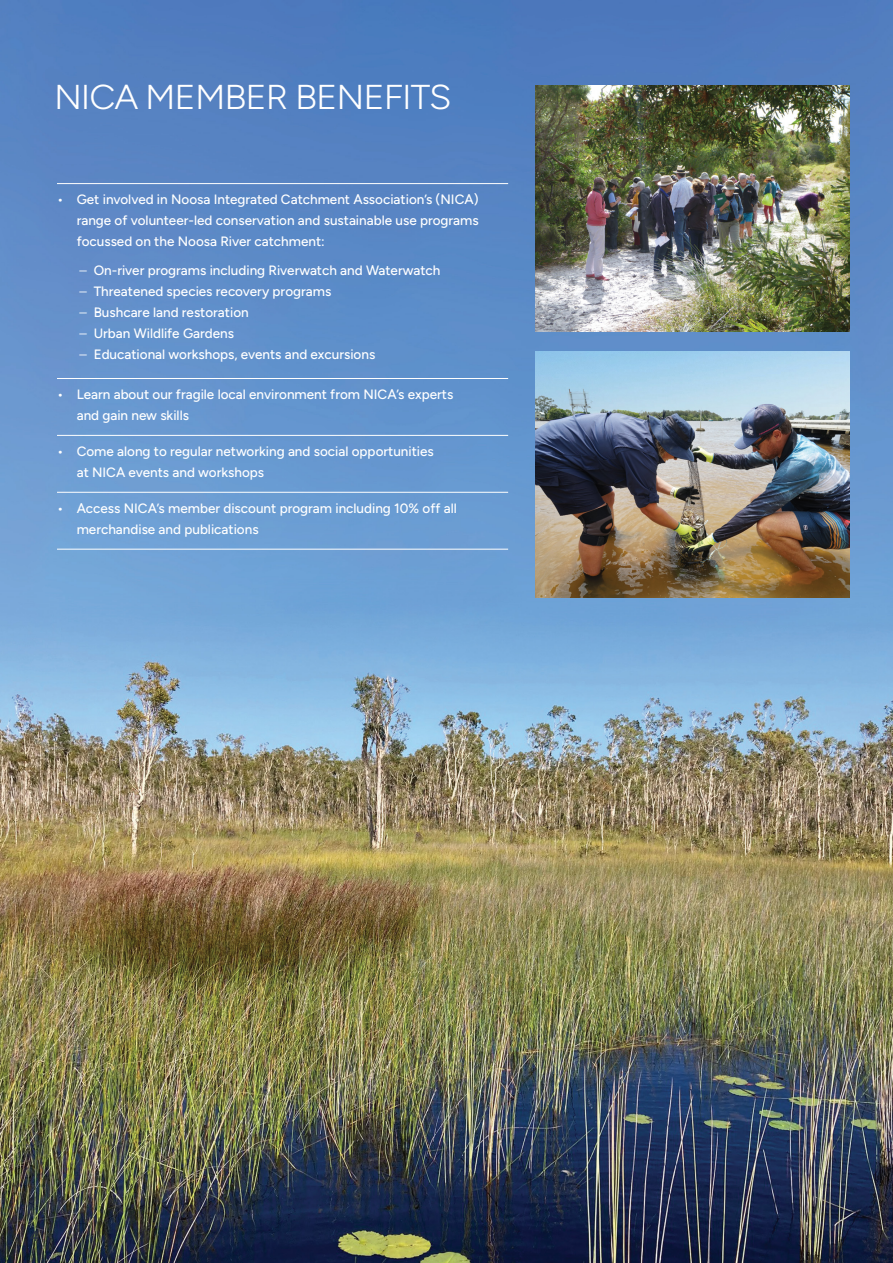
<style>
.page{position:relative;width:893px;height:1263px;background:#fff}
.page>*{position:absolute;margin:0;border:0;box-sizing:border-box;transform-origin:0 0}
.t1{font:300 34.5px "Figtree";letter-spacing:-.03em;color:#fff;scale:1.05 1}
.t2{font:500 14.25px "Figtree";color:#293241}
.t3{font:500 13.5px/21px "Figtree";color:#fff}
.s1{font-weight:300}
</style>
<div class="page">
<img style="left:0;top:0;width:893px;height:1263px">
<hr style="left:57px;top:183px;width:451px;height:1px;background:#fff">
<hr style="left:57px;top:378px;width:451px;height:1px;background:#fff">
<hr style="left:57px;top:435px;width:451px;height:1px;background:#fff">
<hr style="left:57px;top:492px;width:451px;height:1px;background:#fff">
<hr style="left:57px;top:549px;width:451px;height:1px;background:#fff">
<img style="left:536px;top:351px;width:313px;height:247px">
<img style="left:536px;top:85px;width:313px;height:246px">
<h1 class="t1" style="left:54px;top:78px;width:380px">NICA MEMBER BENEFITS</h1>
<p class="t3" style="left:77px;top:189px;width:404px;text-align:justify;text-indent:-20px">• Get involved in Noosa Integrated Catchment Association’s (NICA) range of volunteer-led conservation and sustainable use programs focussed on the Noosa River catchment:</p>
<p class="t3" style="left:80px;top:259px;width:362px"><span class="s1">–</span> On-river programs including Riverwatch and Waterwatch</p>
<p class="t3" style="left:80px;top:280px;width:253px"><span class="s1">–</span> Threatened species recovery programs</p>
<p class="t3" style="left:80px;top:301px;width:171px"><span class="s1">–</span> Bushcare land restoration</p>
<p class="t3" style="left:80px;top:322px;width:156px"><span class="s1">–</span> Urban Wildlife Gardens</p>
<p class="t3" style="left:80px;top:343px;width:297px"><span class="s1">–</span> Educational workshops, events and excursions</p>
<p class="t3" style="left:77px;top:384px;width:378px;text-indent:-20px">• Learn about our fragile local environment from NICA’s experts and gain new skills</p>
<p class="t3" style="left:77px;top:441px;width:359px;text-indent:-20px">• Come along to regular networking and social opportunities at NICA events and workshops</p>
<p class="t3" style="left:77px;top:498px;width:382px;text-indent:-20px">• Access NICA’s member discount program including 10% off all merchandise and publications</p>
<p class="t2" style="left:30px;top:1228px;width:10px">4</p>
</div>
